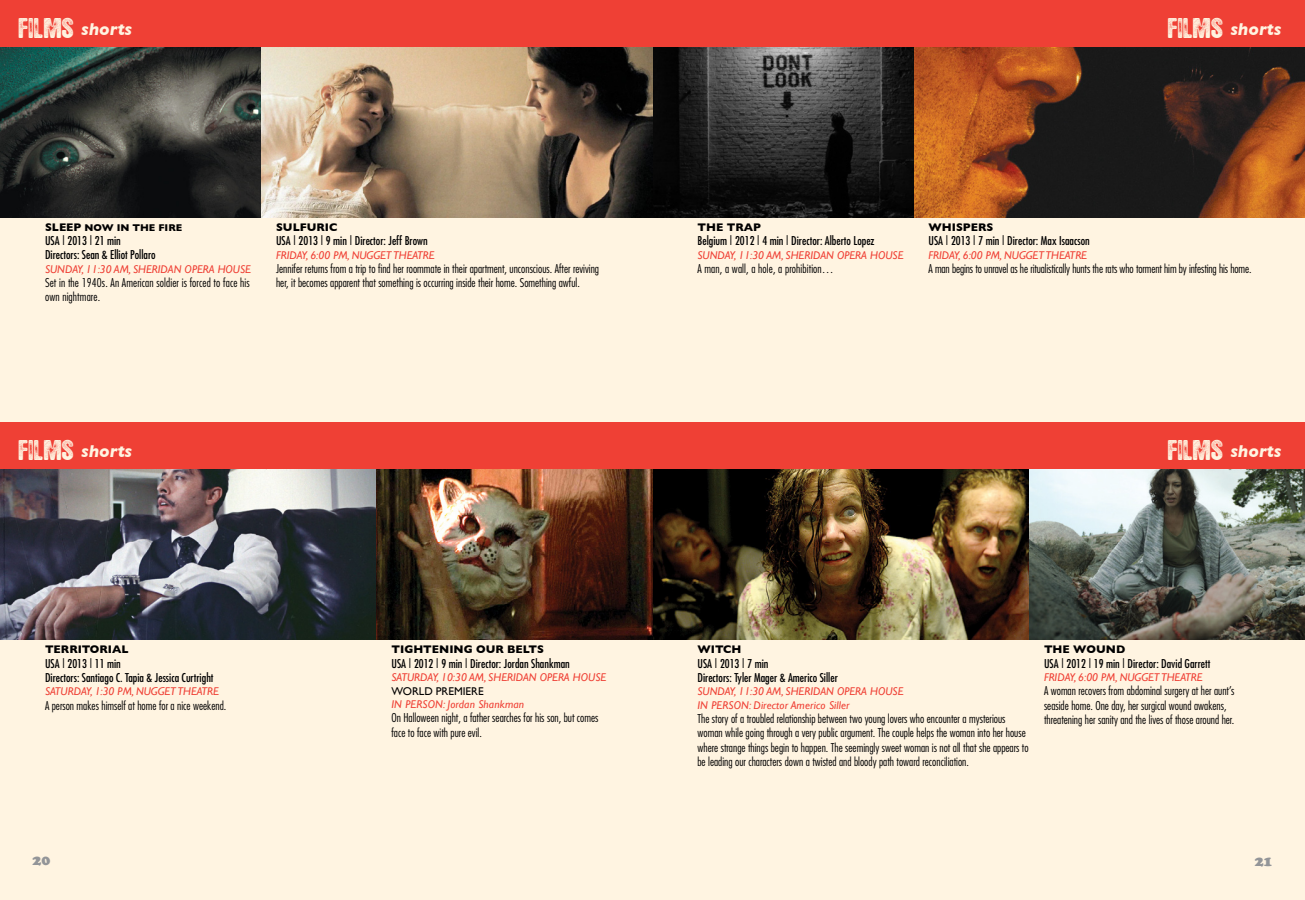
<style>
.page{position:relative;width:1305px;height:900px;background:#fff4e1}
.page>*{position:absolute;margin:0;border:0;box-sizing:border-box;transform-origin:0 0}
.WEE_subs{font:italic 700 17.5px "Gill Sans";color:#fff4e1}
.t1{font:900 15px "Cooper";color:#939598}
.t2{font:300 condensed 11.88px/14.2px "Futura";color:#000}
.t3{font:condensed 11.88px "Futura";color:#000}
.day_time_theater{font:italic 11.25px "Gill Sans";color:#ef4035}
.film_title{font:700 11.25px "Gill Sans";color:#000}
.day_time_theater-2{font:11.25px "Gill Sans";color:#000}
.film_title-2{font:700 10px "Gill Sans";color:#000}
.s1{font-family:"Hotel Coral Essex";font-weight:400;font-style:normal;font-size:22.5px}
.s2{font-size:11.25px}
</style>
<div class="page">
<img style="left:0;top:46px;width:1305px;height:171px">
<div style="left:0;top:0;width:1305px;height:46px;background:#ef4035"></div>
<img style="left:0;top:468px;width:1305px;height:171px">
<div style="left:0;top:422px;width:1305px;height:46px;background:#ef4035"></div>
<p class="WEE_subs" style="left:19px;top:18px;width:115px"><span class="s1">FILMS</span> shorts</p>
<p class="WEE_subs" style="left:1168px;top:18px;width:115px"><span class="s1">FILMS</span> shorts</p>
<p class="film_title-2" style="left:45px;top:222px;width:139px"><span class="s2">SLEEP</span> NOW IN THE FIRE</p>
<p class="t3" style="left:45px;top:233px;width:77px">USA | 2013 | 21 min</p>
<p class="t3" style="left:45px;top:248px;width:112px">Directors: Sean &amp; Elliot Pollaro</p>
<p class="day_time_theater" style="left:45px;top:263px;width:208px">SUNDAY, 11:30 AM, SHERIDAN OPERA HOUSE</p>
<p class="t2" style="left:45px;top:276px;width:206px">Set in the 1940s. An American soldier is forced to face his own nightmare.</p>
<p class="film_title" style="left:276px;top:221px;width:63px">SULFURIC</p>
<p class="t3" style="left:276px;top:233px;width:153px">USA | 2013 | 9 min | Director: Jeff Brown</p>
<p class="day_time_theater" style="left:276px;top:249px;width:160px">FRIDAY, 6:00 PM, NUGGET THEATRE</p>
<p class="t2" style="left:276px;top:261px;width:325px">Jennifer returns from a trip to find her roommate in their apartment, unconscious. After reviving her, it becomes apparent that something is occurring inside their home. Something awful.</p>
<p class="film_title" style="left:698px;top:221px;width:65px">THE TRAP</p>
<p class="t3" style="left:698px;top:233px;width:179px">Belgium | 2012 | 4 min | Director: Alberto Lopez</p>
<p class="day_time_theater" style="left:698px;top:249px;width:208px">SUNDAY, 11:30 AM, SHERIDAN OPERA HOUSE</p>
<p class="t2" style="left:698px;top:261px;width:138px">A man, a wall, a hole, a prohibition…</p>
<p class="film_title" style="left:928px;top:221px;width:66px">WHISPERS</p>
<p class="t3" style="left:928px;top:233px;width:163px">USA | 2013 | 7 min | Director: Max Isaacson</p>
<p class="day_time_theater" style="left:928px;top:249px;width:160px">FRIDAY, 6:00 PM, NUGGET THEATRE</p>
<p class="t2" style="left:928px;top:261px;width:324px">A man begins to unravel as he ritualistically hunts the rats who torment him by infesting his home.</p>
<p class="WEE_subs" style="left:19px;top:440px;width:115px"><span class="s1">FILMS</span> shorts</p>
<p class="WEE_subs" style="left:1168px;top:440px;width:115px"><span class="s1">FILMS</span> shorts</p>
<p class="film_title" style="left:45px;top:643px;width:85px">TERRITORIAL</p>
<p class="t3" style="left:45px;top:656px;width:77px">USA | 2013 | 11 min</p>
<p class="t3" style="left:45px;top:670px;width:170px">Directors: Santiago C. Tapia &amp; Jessica Curtright</p>
<p class="day_time_theater" style="left:45px;top:685px;width:175px">SATURDAY, 1:30 PM, NUGGET THEATRE</p>
<p class="t2" style="left:45px;top:698px;width:183px">A person makes himself at home for a nice weekend.</p>
<p class="film_title" style="left:392px;top:643px;width:154px">TIGHTENING OUR BELTS</p>
<p class="t3" style="left:392px;top:656px;width:180px">USA | 2012 | 9 min | Director: Jordan Shankman</p>
<p class="day_time_theater" style="left:392px;top:671px;width:216px">SATURDAY, 10:30 AM, SHERIDAN OPERA HOUSE</p>
<p class="day_time_theater-2" style="left:392px;top:684px;width:94px">WORLD PREMIERE</p>
<p class="day_time_theater" style="left:392px;top:698px;width:134px">IN PERSON: Jordan Shankman</p>
<p class="t2" style="left:392px;top:711px;width:209px">On Halloween night, a father searches for his son, but comes face to face with pure evil.</p>
<p class="film_title" style="left:697px;top:643px;width:45px">WITCH</p>
<p class="t3" style="left:697px;top:656px;width:72px">USA | 2013 | 7 min</p>
<p class="t3" style="left:697px;top:670px;width:142px">Directors: Tyler Mager &amp; Americo Siller</p>
<p class="day_time_theater" style="left:697px;top:685px;width:208px">SUNDAY, 11:30 AM, SHERIDAN OPERA HOUSE</p>
<p class="day_time_theater" style="left:697px;top:699px;width:154px">IN PERSON: Director Americo Siller</p>
<p class="t2" style="left:698px;top:711px;width:333px">The story of a troubled relationship between two young lovers who encounter a mysterious woman while going through a very public argument. The couple helps the woman into her house where strange things begin to happen. The seemingly sweet woman is not all that she appears to be leading our characters down a twisted and bloody path toward reconciliation.</p>
<p class="film_title" style="left:1044px;top:643px;width:83px">THE WOUND</p>
<p class="t3" style="left:1044px;top:656px;width:168px">USA | 2012 | 19 min | Director: David Garrett</p>
<p class="day_time_theater" style="left:1044px;top:671px;width:160px">FRIDAY, 6:00 PM, NUGGET THEATRE</p>
<p class="t2" style="left:1044px;top:684px;width:192px">A woman recovers from abdominal surgery at her aunt’s seaside home. One day, her surgical wound awakens, threatening her sanity and the lives of those around her.</p>
<p class="t1" style="left:32px;top:851px;width:20px">20</p>
<p class="t1" style="left:1255px;top:852px;width:19px">21</p>
</div>
